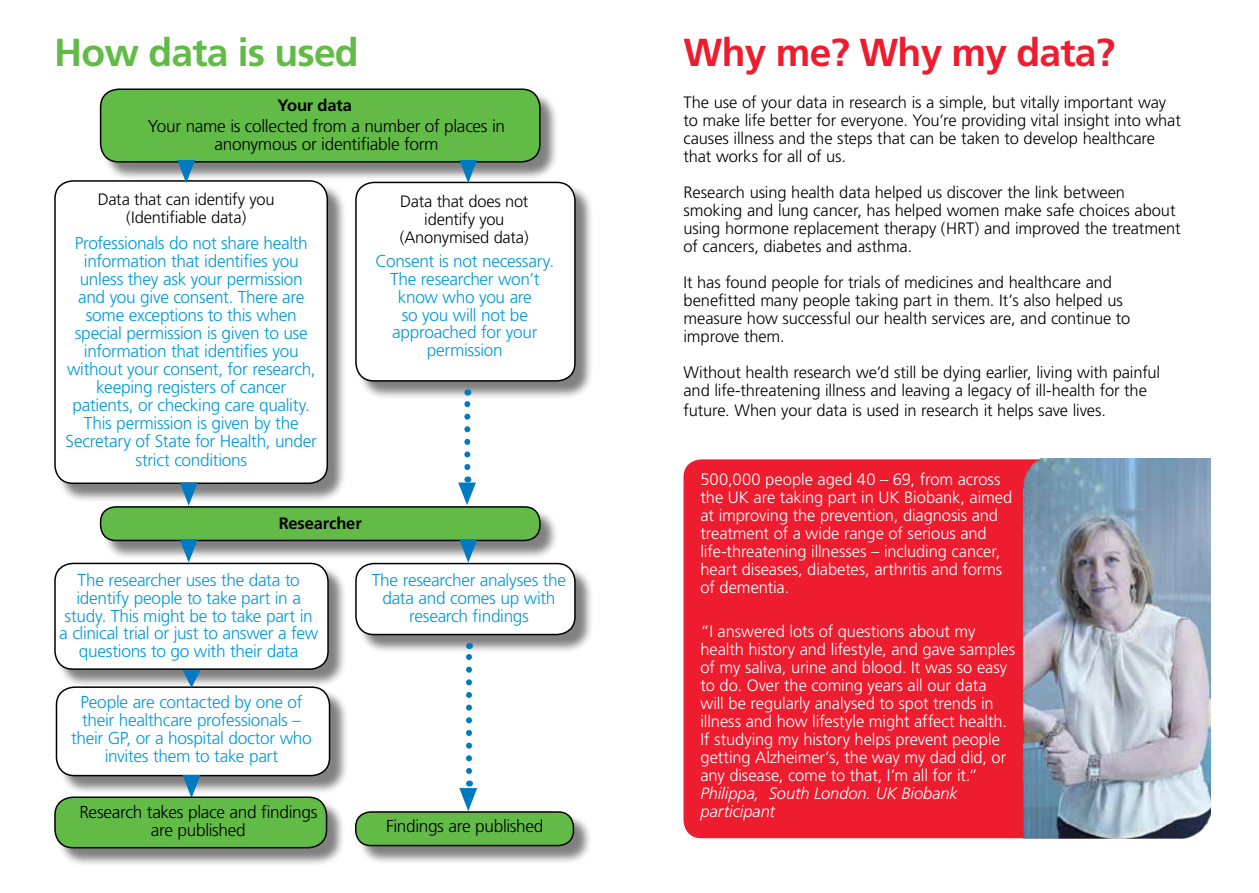
<style>
.page{position:relative;width:1259px;height:893px;background:#fff}
.page>*{position:absolute;margin:0;border:0;box-sizing:border-box;transform-origin:0 0}
.t1{font:700 39px "Frutiger";letter-spacing:-.02em;color:#ed1c2e}
.t2{font:700 39px "Frutiger";letter-spacing:-.02em;color:#62bb46}
.t3{font:300 17.25px/18px "Frutiger";letter-spacing:-.02em;color:#0099d8;text-align:center}
.t4{font:300 17.25px/18px "Frutiger";letter-spacing:-.02em;color:#000;text-align:center}
.t5{font:300 16.5px/18px "Frutiger";letter-spacing:-.005em;color:#000}
.t6{font:300 16.5px/18px "Frutiger";letter-spacing:-.005em;color:#fff}
.t7{font:italic 300 16.5px "Frutiger";letter-spacing:-.005em;color:#fff}
.t8{font:700 16.5px "Frutiger";letter-spacing:-.01em;color:#000}
</style>
<div class="page">
<div style="left:102px;top:508px;width:457px;height:52px;background:#000;opacity:.5"></div>
<div style="left:101px;top:507px;width:439px;height:33px;background:#62bb46;border-radius:15px"></div>
<div style="left:100px;top:506px;width:440px;height:35px;border:2px solid #000;border-radius:15px"></div>
<div style="left:102px;top:91px;width:457px;height:90px;background:#000;opacity:.5"></div>
<div style="left:101px;top:89px;width:439px;height:73px;background:#62bb46;border-radius:18px"></div>
<div style="left:100px;top:88px;width:440px;height:75px;border:2px solid #000;border-radius:18px"></div>
<div style="left:56px;top:182px;width:290px;height:321px;background:#000;opacity:.5"></div>
<div style="left:55px;top:181px;width:272px;height:302px;background:#fff;border-radius:18px"></div>
<div style="left:54px;top:180px;width:274px;height:304px;border:2px solid #000;border-radius:18px"></div>
<div style="left:357px;top:184px;width:237px;height:217px;background:#000;opacity:.5"></div>
<div style="left:356px;top:182px;width:219px;height:199px;background:#fff;border-radius:18px"></div>
<div style="left:355px;top:182px;width:221px;height:200px;border:2px solid #000;border-radius:18px"></div>
<div style="left:56px;top:565px;width:292px;height:124px;background:#000;opacity:.5"></div>
<div style="left:55px;top:563px;width:273px;height:106px;background:#fff;border-radius:18px"></div>
<div style="left:54px;top:563px;width:275px;height:107px;border:2px solid #000;border-radius:18px"></div>
<div style="left:58px;top:689px;width:291px;height:106px;background:#000;opacity:.5"></div>
<div style="left:56px;top:687px;width:273px;height:89px;background:#fff;border-radius:18px"></div>
<div style="left:56px;top:686px;width:274px;height:90px;border:2px solid #000;border-radius:18px"></div>
<div style="left:357px;top:565px;width:237px;height:89px;background:#000;opacity:.5"></div>
<div style="left:356px;top:564px;width:219px;height:70px;background:#fff;border-radius:18px"></div>
<div style="left:355px;top:563px;width:221px;height:72px;border:2px solid #000;border-radius:18px"></div>
<svg style="left:458px;top:476px;width:18px;height:29px"></svg>
<svg style="left:464px;top:389px;width:6px;height:78px"></svg>
<svg style="left:183px;top:670px;width:17px;height:18px"></svg>
<svg style="left:183px;top:775px;width:17px;height:21px"></svg>
<svg style="left:459px;top:780px;width:18px;height:31px"></svg>
<svg style="left:466px;top:643px;width:6px;height:128px"></svg>
<svg style="left:180px;top:539px;width:18px;height:24px"></svg>
<svg style="left:459px;top:540px;width:18px;height:23px"></svg>
<div style="left:683px;top:459px;width:473px;height:379px;background:#ed1c2e;border-radius:18px"></div>
<img style="left:1023px;top:459px;width:187px;height:379px">
<svg style="left:180px;top:482px;width:18px;height:24px"></svg>
<div style="left:56px;top:799px;width:290px;height:68px;background:#000;opacity:.5"></div>
<div style="left:55px;top:797px;width:271px;height:51px;background:#62bb46;border-radius:18px"></div>
<div style="left:54px;top:796px;width:273px;height:52px;border:2px solid #000;border-radius:18px"></div>
<div style="left:357px;top:813px;width:236px;height:52px;background:#000;opacity:.5"></div>
<div style="left:356px;top:812px;width:217px;height:33px;background:#62bb46;border-radius:15px"></div>
<div style="left:355px;top:811px;width:219px;height:35px;border:2px solid #000;border-radius:15px"></div>
<svg style="left:177px;top:160px;width:18px;height:23px"></svg>
<svg style="left:459px;top:160px;width:18px;height:23px"></svg>
<h1 class="t2" style="left:54px;top:29px;width:306px">How data is used</h1>
<p class="t8" style="left:277px;top:95px;width:76px">Your data</p>
<p class="t4" style="left:148px;top:117px;width:359px">Your name is collected from a number of places in anonymous or identifiable form</p>
<p class="t5" style="left:98px;top:191px;width:178px;text-align:center">Data that can identify you (Identifiable data)</p>
<p class="t3" style="left:66px;top:234px;width:253px">Professionals do not share health information that identifies you unless they ask your permission and you give consent. There are some exceptions to this when special permission is given to use information that identifies you without your consent, for research, keeping registers of cancer patients, or checking care quality.<br>This permission is given by the<br>Secretary of State for Health, under strict conditions</p>
<p class="t5" style="left:400px;top:192px;width:130px;text-align:center">Data that does not identify you (Anonymised data)</p>
<p class="t3" style="left:375px;top:252px;width:180px">Consent is not necessary.<br>The researcher won’t know who you are<br>so you will not be approached for your permission</p>
<p class="t8" style="left:279px;top:513px;width:85px">Researcher</p>
<p class="t3" style="left:59px;top:570px;width:260px">The researcher uses the data to identify people to take part in a study. This might be to take part in a clinical trial or just to answer a few questions to go with their data</p>
<p class="t3" style="left:71px;top:693px;width:242px">People are contacted by one of their healthcare professionals – their GP, or a hospital doctor who invites them to take part</p>
<p class="t3" style="left:372px;top:570px;width:196px">The researcher analyses the data and comes up with research findings</p>
<h1 class="t1" style="left:683px;top:29px;width:433px">Why me? Why my data?</h1>
<p class="t5" style="left:683px;top:93px;width:499px">The use of your data in research is a simple, but vitally important way to make life better for everyone. You’re providing vital insight into what causes illness and the steps that can be taken to develop healthcare that works for all of us.</p>
<p class="t5" style="left:683px;top:183px;width:498px">Research using health data helped us discover the link between smoking and lung cancer, has helped women make safe choices about using hormone replacement therapy (HRT) and improved the treatment of cancers, diabetes and asthma.</p>
<p class="t5" style="left:683px;top:273px;width:448px">It has found people for trials of medicines and healthcare and benefitted many people taking part in them. It’s also helped us measure how successful our health services are, and continue to improve them.</p>
<p class="t5" style="left:683px;top:363px;width:478px">Without health research we’d still be dying earlier, living with painful and life-threatening illness and leaving a legacy of ill-health for the</p>
<p class="t5" style="left:683px;top:401px;width:424px">future. When your data is used in research it helps save lives.</p>
<p class="t6" style="left:700px;top:470px;width:313px">500,000 people aged 40 – 69, from across the UK are taking part in UK Biobank, aimed at improving the prevention, diagnosis and treatment of a wide range of serious and life-threatening illnesses – including cancer, heart diseases, diabetes, arthritis and forms of dementia.</p>
<p class="t6" style="left:700px;top:622px;width:316px">“I answered lots of questions about my health history and lifestyle, and gave samples of my saliva, urine and blood. It was so easy to do. Over the coming years all our data<br>will be regularly analysed to spot trends in illness and how lifestyle might affect health.<br>If studying my history helps prevent people getting Alzheimer’s, the way my dad did, or any disease, come to that, I’m all for it.”</p>
<p class="t7" style="left:700px;top:784px;width:259px">Philippa, South London. UK Biobank</p>
<p class="t4" style="left:79px;top:802px;width:240px">Research takes place and findings</p>
<p class="t7" style="left:700px;top:802px;width:76px">participant</p>
<p class="t4" style="left:151px;top:820px;width:96px">are published</p>
<p class="t4" style="left:386px;top:817px;width:159px">Findings are published</p>
</div>
